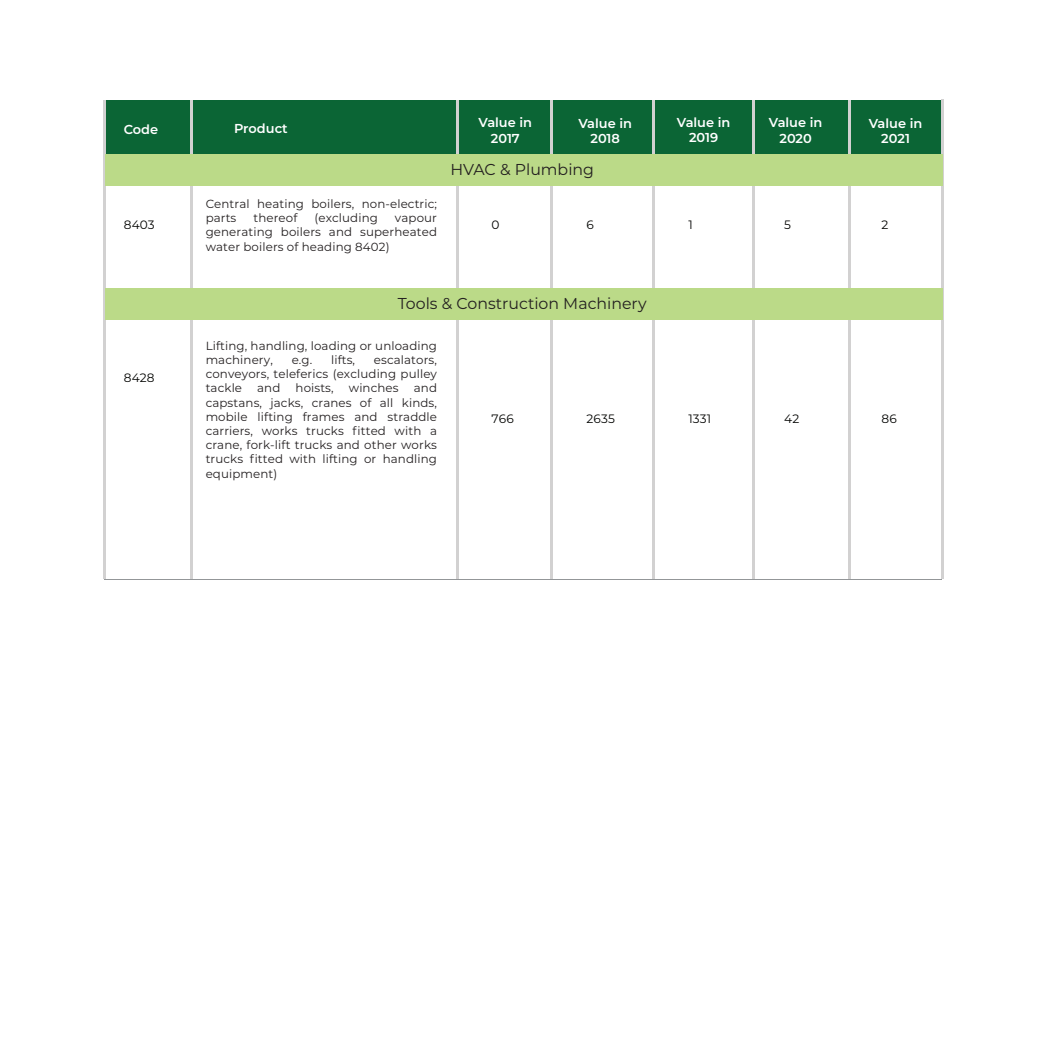
<style>
.page{position:relative;width:1040px;height:1040px;background:#fff}
.page>*{position:absolute;margin:0;border:0;box-sizing:border-box;transform-origin:0 0}
.t1{font:15.75px "Montserrat";color:#231f20}
.t2{font:600 12.95px/15.6px "Montserrat";color:#fff;text-align:center}
.t3{font:12.08px "Montserrat";letter-spacing:.01em;color:#040503}
.t4{font:11.9px/14.2px "Montserrat";letter-spacing:.01em;color:#231f20;text-align:justify}
</style>
<div class="page">
<div style="left:104px;top:100px;width:837px;height:55px;background:#0b6535"></div>
<hr style="left:104px;top:579px;width:838px;height:1px;background:#939698">
<hr style="left:456px;top:100px;width:2px;height:478px;background:#d2d1d1">
<hr style="left:550px;top:100px;width:3px;height:478px;background:#d2d1d1">
<hr style="left:652px;top:100px;width:2px;height:478px;background:#d2d1d1">
<hr style="left:751px;top:100px;width:3px;height:478px;background:#d2d1d1">
<hr style="left:848px;top:100px;width:2px;height:478px;background:#d2d1d1">
<hr style="left:940px;top:99px;width:3px;height:480px;background:#d2d1d1">
<hr style="left:103px;top:100px;width:2px;height:478px;background:#d2d1d1">
<hr style="left:190px;top:100px;width:3px;height:478px;background:#d2d1d1">
<div style="left:105px;top:154px;width:838px;height:32px;background:#bbda88"></div>
<div style="left:105px;top:288px;width:838px;height:31px;background:#bbda88"></div>
<p class="t2" style="left:124px;top:121px;width:36px">Code</p>
<p class="t2" style="left:234px;top:120px;width:55px">Product</p>
<p class="t2" style="left:478px;top:114px;width:55px">Value in<br>2017</p>
<p class="t2" style="left:578px;top:115px;width:55px">Value in<br>2018</p>
<p class="t2" style="left:677px;top:114px;width:55px">Value in<br>2019</p>
<h1 class="t1" style="left:450px;top:159px;width:145px">HVAC &amp; Plumbing</h1>
<p class="t2" style="left:769px;top:114px;width:55px">Value in<br>2020</p>
<p class="t2" style="left:869px;top:115px;width:55px">Value in<br>2021</p>
<p class="t3" style="left:124px;top:216px;width:33px">8403</p>
<p class="t3" style="left:124px;top:369px;width:32px">8428</p>
<p class="t4" style="left:206px;top:196px;width:233px">Central heating boilers, non-electric; parts</p>
<p class="t4" style="left:253px;top:210px;width:45px">thereof</p>
<p class="t4" style="left:314px;top:210px;width:65px">(excluding</p>
<p class="t4" style="left:206px;top:210px;width:233px;text-indent:189px">vapour generating boilers and superheated water boilers of heading 8402)</p>
<p class="t3" style="left:491px;top:216px;width:10px">0</p>
<p class="t3" style="left:586px;top:216px;width:9px">6</p>
<p class="t3" style="left:688px;top:216px;width:6px">1</p>
<p class="t3" style="left:784px;top:216px;width:8px">5</p>
<p class="t3" style="left:881px;top:216px;width:8px">2</p>
<h1 class="t1" style="left:398px;top:292px;width:250px">Tools &amp; Construction Machinery</h1>
<p class="t4" style="left:206px;top:338px;width:233px">Lifting, handling, loading or unloading machinery,</p>
<p class="t4" style="left:292px;top:352px;width:22px">e.g.</p>
<p class="t4" style="left:331px;top:352px;width:26px">lifts,</p>
<p class="t4" style="left:206px;top:352px;width:233px;text-indent:168px">escalators, conveyors, teleferics (excluding pulley tackle</p>
<p class="t4" style="left:206px;top:380px;width:233px;text-indent:208px">and capstans, jacks, cranes of all kinds, mobile lifting frames and straddle carriers, works trucks fitted with a crane, fork-lift trucks and other works trucks fitted with lifting or handling equipment)</p>
<p class="t4" style="left:257px;top:380px;width:25px">and</p>
<p class="t4" style="left:295px;top:380px;width:40px">hoists,</p>
<p class="t4" style="left:349px;top:380px;width:51px">winches</p>
<p class="t3" style="left:491px;top:410px;width:24px">766</p>
<p class="t3" style="left:586px;top:410px;width:30px">2635</p>
<p class="t3" style="left:688px;top:410px;width:24px">1331</p>
<p class="t3" style="left:784px;top:410px;width:17px">42</p>
<p class="t3" style="left:881px;top:410px;width:17px">86</p>
</div>
